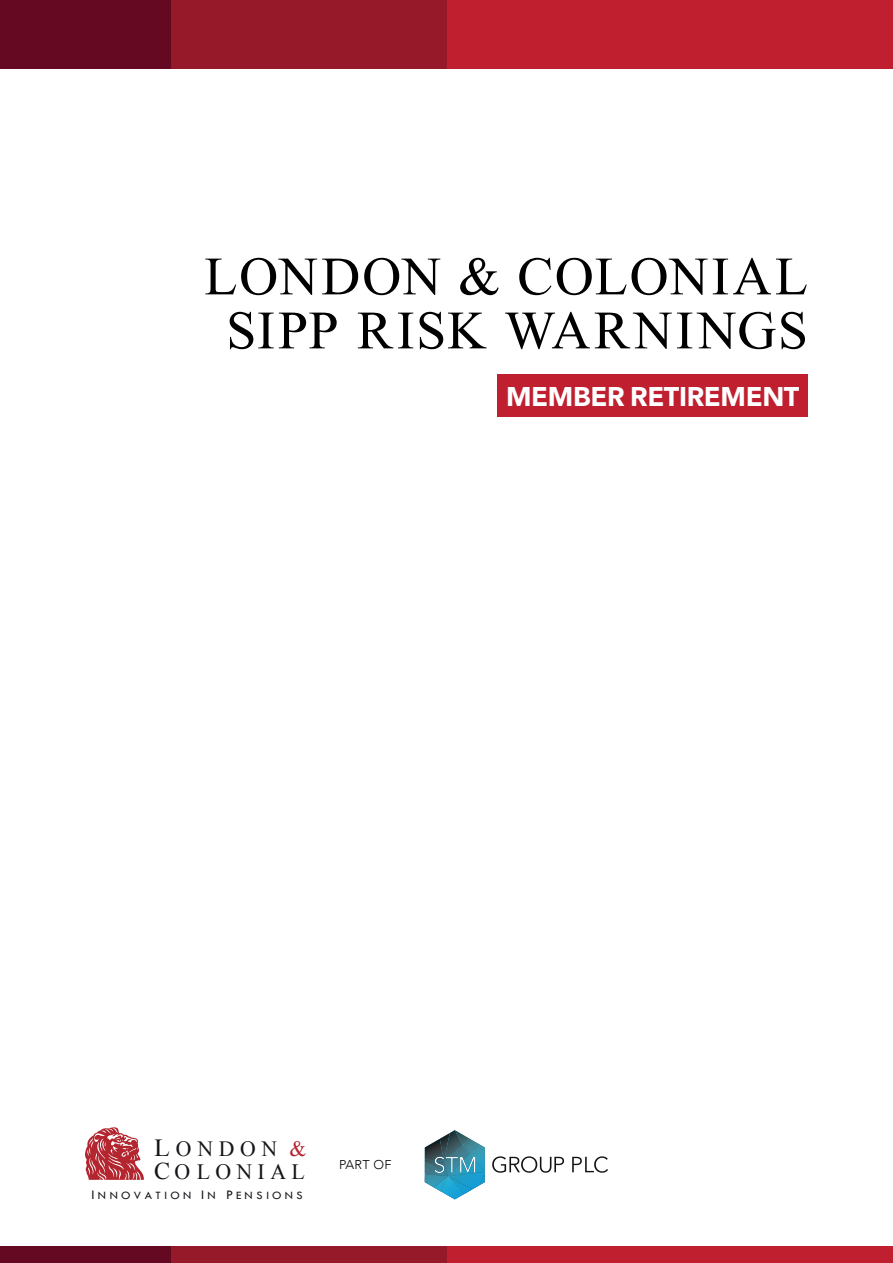
<style>
.page{position:relative;width:893px;height:1263px;background:#fff}
.page>*{position:absolute;margin:0;border:0;box-sizing:border-box;transform-origin:0 0}
.t1{font:54px/54px "Times New Roman";letter-spacing:.035em;color:#000;text-align:center}
.t2{font:900 27px "Avenir";letter-spacing:-.015em;color:#fff}
.t3{font:21.9px "Times New Roman";letter-spacing:.245em;color:#171419}
.t4{font:21.75px "Times New Roman";letter-spacing:.265em;color:#171419}
.t5{font:300 12.75px "Avenir";letter-spacing:.015em;color:#000001}
.t6{font:11.7px "Tw Cen";letter-spacing:.285em;color:#171419;scale:1.05 1}
.s1{font-size:24.6px}
.s2{color:#b52532}
.s3{font-size:24px}
.s4{font-size:13.5px}
</style>
<div class="page">
<div style="left:446px;top:0;width:447px;height:68px;background:#bf1f2e"></div>
<div style="left:0;top:0;width:446px;height:68px;background:#96192a"></div>
<div style="left:0;top:0;width:170px;height:68px;background:#650822"></div>
<div style="left:446px;top:1246px;width:447px;height:17px;background:#bf1f2e"></div>
<div style="left:170px;top:1246px;width:276px;height:17px;background:#96192a"></div>
<div style="left:0;top:1246px;width:170px;height:17px;background:#650822"></div>
<svg style="left:85px;top:1127px;width:59px;height:53px"></svg>
<svg style="left:425px;top:1130px;width:60px;height:69px"></svg>
<svg style="left:572px;top:1156px;width:36px;height:17px"></svg>
<svg style="left:492px;top:1156px;width:72px;height:17px"></svg>
<div style="left:497px;top:374px;width:311px;height:43px;background:#bf1f2e"></div>
<p class="t1" style="left:204px;top:248px;width:605px">LONDON &amp; COLONIAL<br>SIPP RISK WARNINGS</p>
<p class="t2" style="left:506px;top:373px;width:295px">MEMBER RETIREMENT</p>
<p class="t4" style="left:154px;top:1134px;width:154px"><span class="s1">L</span>ONDON <span class="s2">&amp;</span></p>
<p class="t3" style="left:154px;top:1157px;width:152px"><span class="s3">C</span>OLONIAL</p>
<p class="t6" style="left:92px;top:1188px;width:203px"><span class="s4">I</span>NNOVATION <span class="s4">I</span>N <span class="s4">P</span>ENSIONS</p>
<p class="t5" style="left:339px;top:1157px;width:54px">PART OF</p>
</div>
